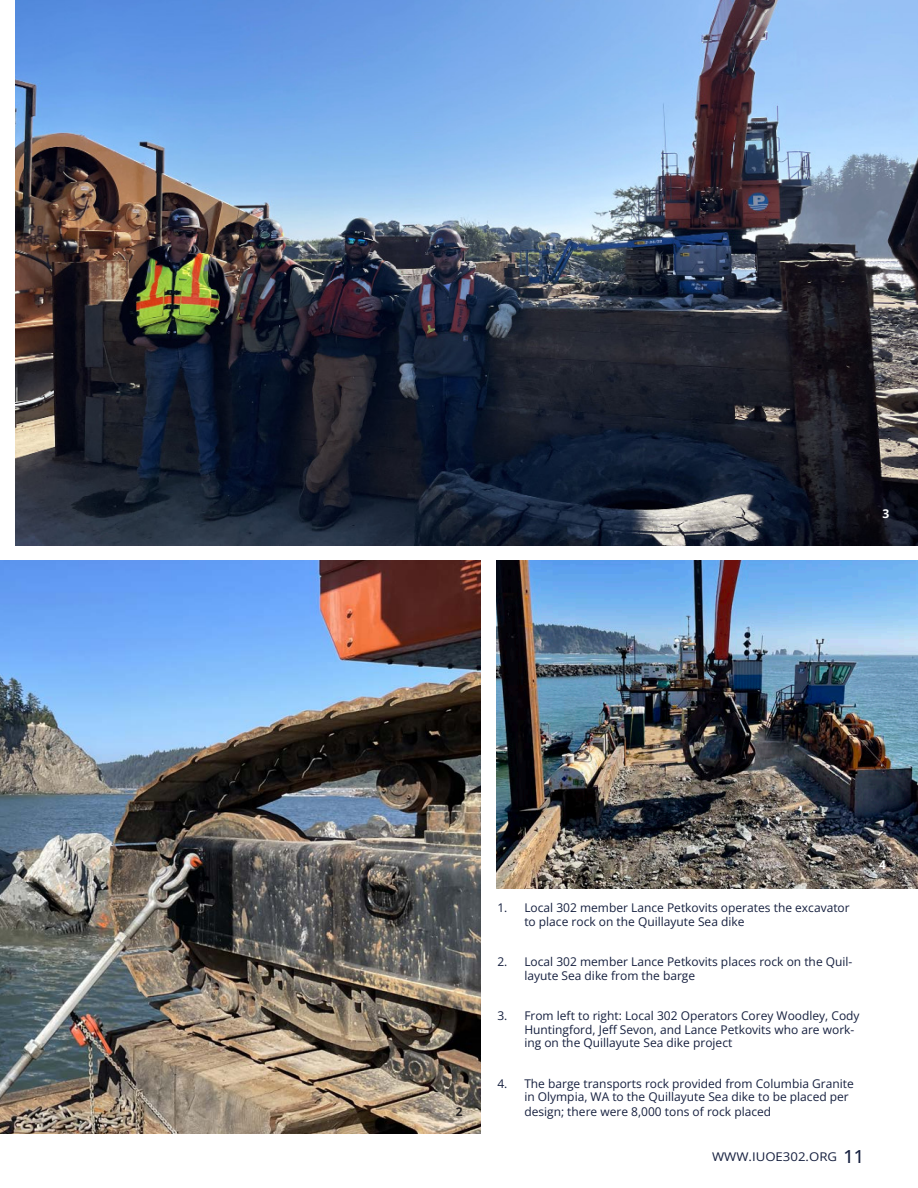
<style>
.page{position:relative;width:918px;height:1188px;background:#fff}
.page>*{position:absolute;margin:0;border:0;box-sizing:border-box;transform-origin:0 0}
.t1{font:12px/13.5px "Open Sans";color:#16203f}
.t2{font:12px "Open Sans";color:#16203f;scale:1.1 1}
.t3{font:700 12px "Open Sans";color:#fff}
.t4{font:700 12px "Open Sans";color:#231f20}
.s1{font-weight:500;font-size:18px}
</style>
<div class="page">
<img style="left:0;top:560px;width:481px;height:574px">
<img style="left:15px;top:0;width:903px;height:545px">
<img style="left:497px;top:561px;width:421px;height:328px">
<p class="t3" style="left:882px;top:506px;width:8px">3</p>
<p class="t4" style="left:456px;top:1103px;width:8px">2</p>
<p class="t1" style="left:524px;top:901px;width:327px;text-indent:-27px">1. Local 302 member Lance Petkovits operates the excavator to place rock on the Quillayute Sea dike</p>
<p class="t1" style="left:524px;top:955px;width:330px;text-indent:-27px">2. Local 302 member Lance Petkovits places rock on the Quil&shy;layute Sea dike from the barge</p>
<p class="t1" style="left:524px;top:1009px;width:337px;text-indent:-27px">3. From left to right: Local 302 Operators Corey Woodley, Cody<br>Huntingford, Jeff Sevon, and Lance Petkovits who are work&shy;ing on the Quillayute Sea dike project</p>
<p class="t1" style="left:524px;top:1076px;width:331px;line-height:14px;text-indent:-27px">4. The barge transports rock provided from Columbia Granite in Olympia, WA to the Quillayute Sea dike to be placed per design; there were 8,000 tons of rock placed</p>
<p class="t2" style="left:712px;top:1149px;width:140px">WWW.IUOE302.ORG <span class="s1">11</span></p>
<p class="t3" style="left:879px;top:857px;width:8px">4</p>
</div>
